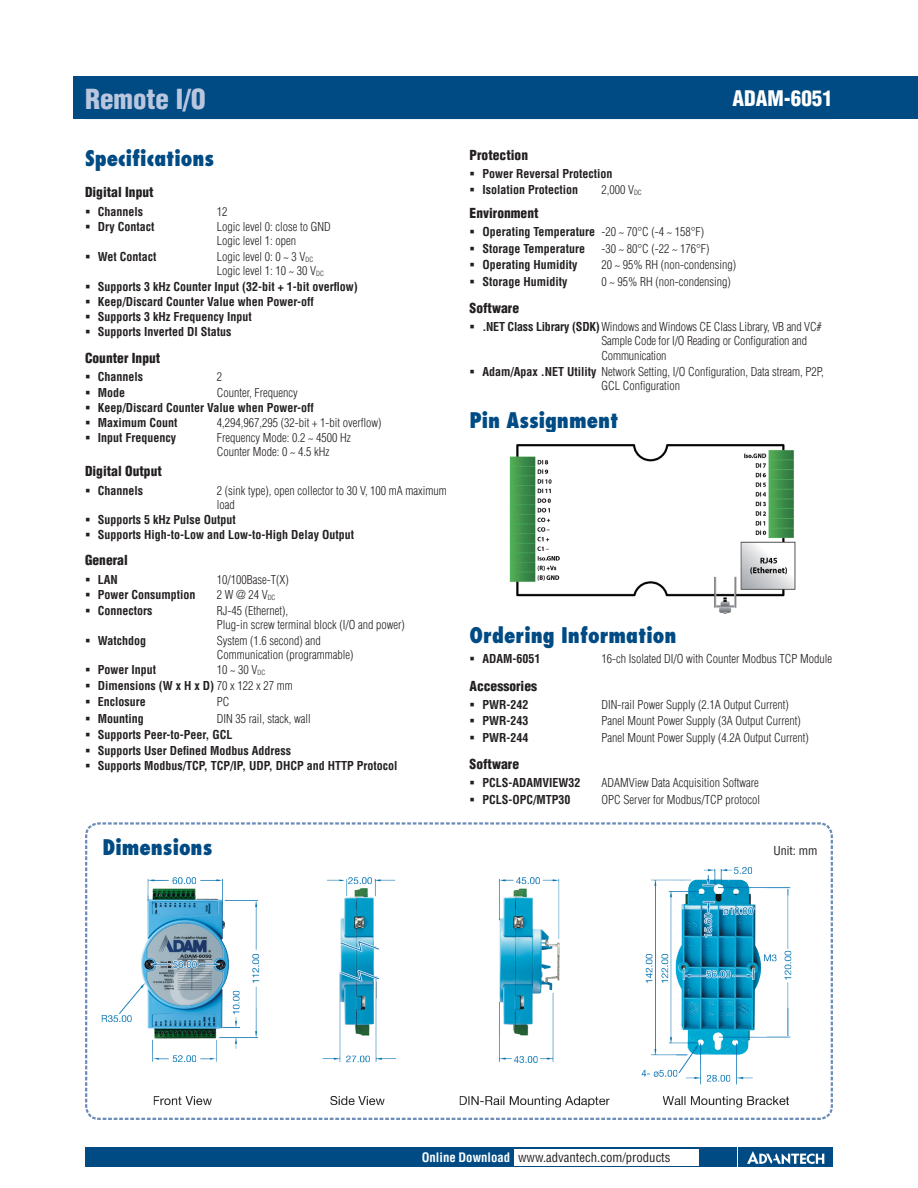
<style>
.page{position:relative;width:918px;height:1188px;background:#fff}
.page>*{position:absolute;margin:0;border:0;box-sizing:border-box;transform-origin:0 0}
.DS_Headline-1P{font:900 condensed 27px "Helvetica";color:#bac6de}
.DS_Paragraph_Header{font:800 condensed 21px "Futura";color:#004b84}
.DS_Headline-1P-2{font:900 condensed 21px "Helvetica";color:#fff}
.DS_Paragraph_Subhead{font:900 condensed 13.5px "Helvetica";color:#231f20}
.t1{font:condensed 12.75px "Helvetica";color:#231f20}
.t2{font:300 condensed 12px/14.2px "Helvetica";color:#231f20}
.t3{font:700 condensed 12px "Helvetica";color:#231f20}
.t4{font:condensed 12px "Helvetica";color:#231f20}
.s1{font-weight:300}
.s2{font-weight:700}
.s3{font-weight:700;color:#fff}
</style>
<div class="page">
<div style="left:85px;top:1147px;width:651px;height:20px;background:#004b84"></div>
<div style="left:738px;top:1147px;width:95px;height:20px;background:#004b84"></div>
<svg style="left:747px;top:1151px;width:77px;height:13px"></svg>
<div style="left:514px;top:1149px;width:184px;height:16px;background:#fff"></div>
<div style="left:74px;top:77px;width:844px;height:42px;background:#004b84"></div>
<img style="left:509px;top:444px;width:287px;height:170px">
<svg style="left:85px;top:822px;width:748px;height:298px"></svg>
<p class="DS_Headline-1P" style="left:85px;top:82px;width:122px">Remote I/O</p>
<p class="DS_Headline-1P-2" style="left:733px;top:86px;width:102px">ADAM-6051</p>
<p class="DS_Paragraph_Subhead" style="left:470px;top:146px;width:60px">Protection</p>
<p class="t3" style="left:482px;top:167px;width:131px">Power Reversal Protection</p>
<p class="t3" style="left:482px;top:182px;width:97px">Isolation Protection</p>
<p class="t2" style="left:601px;top:182px;width:42px">2,000 V<sub>DC</sub></p>
<p class="DS_Paragraph_Subhead" style="left:470px;top:205px;width:70px">Environment</p>
<p class="t3" style="left:482px;top:225px;width:223px">Operating Temperature <span class="s1">-20 ~ 70°C (-4 ~ 158°F)</span></p>
<p class="t3" style="left:482px;top:241px;width:104px">Storage Temperature</p>
<p class="t2" style="left:601px;top:241px;width:110px">-30 ~ 80°C (-22 ~ 176°F)</p>
<p class="t3" style="left:482px;top:258px;width:97px">Operating Humidity</p>
<p class="t2" style="left:601px;top:258px;width:136px">20 ~ 95% RH (non-condensing)</p>
<p class="t3" style="left:482px;top:274px;width:87px">Storage Humidity</p>
<p class="t2" style="left:601px;top:274px;width:131px">0 ~ 95% RH (non-condensing)</p>
<p class="DS_Paragraph_Subhead" style="left:470px;top:299px;width:51px">Software</p>
<p class="t2" style="left:601px;top:320px;width:222px;text-indent:-119px"><span class="s2">.NET Class Library (SDK)</span>Windows and Windows CE Class Library, VB and VC#<br>Sample Code for I/O Reading or Configuration and<br>Communication</p>
<p class="t2" style="left:601px;top:365px;width:224px;text-indent:-119px"><span class="s2">Adam/Apax .NET Utility</span> Network Setting, I/O Configuration, Data stream, P2P,<br>GCL Configuration</p>
<p class="DS_Paragraph_Header" style="left:470px;top:406px;width:150px">Pin Assignment</p>
<p class="DS_Paragraph_Header" style="left:85px;top:144px;width:131px">Specifications</p>
<p class="DS_Paragraph_Subhead" style="left:85px;top:184px;width:70px">Digital Input</p>
<p class="t3" style="left:98px;top:204px;width:47px">Channels</p>
<p class="t2" style="left:217px;top:204px;width:12px">12</p>
<p class="t3" style="left:98px;top:219px;width:58px">Dry Contact</p>
<p class="t2" style="left:217px;top:220px;width:115px">Logic level 0: close to GND<br>Logic level 1: open</p>
<p class="t3" style="left:98px;top:249px;width:60px">Wet Contact</p>
<p class="t2" style="left:217px;top:249px;width:109px">Logic level 0: 0 ~ 3 V<sub>DC<br></sub>Logic level 1: 10 ~ 30 V<sub>DC</sub></p>
<p class="t3" style="left:98px;top:279px;width:261px">Supports 3 kHz Counter Input (32-bit + 1-bit overflow)</p>
<p class="t3" style="left:98px;top:295px;width:218px">Keep/Discard Counter Value when Power-off</p>
<p class="t3" style="left:98px;top:309px;width:155px">Supports 3 kHz Frequency Input</p>
<p class="t3" style="left:98px;top:325px;width:135px">Supports Inverted DI Status</p>
<p class="DS_Paragraph_Subhead" style="left:85px;top:349px;width:77px">Counter Input</p>
<p class="t3" style="left:98px;top:370px;width:47px">Channels</p>
<p class="t2" style="left:217px;top:370px;width:7px">2</p>
<p class="t3" style="left:98px;top:385px;width:29px">Mode</p>
<p class="t2" style="left:217px;top:385px;width:83px">Counter, Frequency</p>
<p class="t3" style="left:98px;top:401px;width:218px">Keep/Discard Counter Value when Power-off</p>
<p class="t3" style="left:98px;top:415px;width:81px">Maximum Count</p>
<p class="t2" style="left:217px;top:416px;width:166px">4,294,967,295 (32-bit + 1-bit overflow)</p>
<p class="t3" style="left:98px;top:430px;width:80px">Input Frequency</p>
<p class="t2" style="left:217px;top:430px;width:135px">Frequency Mode: 0.2 ~ 4500 Hz<br>Counter Mode: 0 ~ 4.5 kHz</p>
<p class="DS_Paragraph_Subhead" style="left:85px;top:463px;width:78px">Digital Output</p>
<p class="t3" style="left:98px;top:483px;width:47px">Channels</p>
<p class="t2" style="left:217px;top:483px;width:232px">2 (sink type), open collector to 30 V, 100 mA maximum load</p>
<p class="t3" style="left:98px;top:512px;width:139px">Supports 5 kHz Pulse Output</p>
<p class="t3" style="left:98px;top:527px;width:258px">Supports High-to-Low and Low-to-High Delay Output</p>
<p class="DS_Paragraph_Subhead" style="left:85px;top:552px;width:44px">General</p>
<p class="t3" style="left:98px;top:572px;width:22px">LAN</p>
<p class="t2" style="left:217px;top:572px;width:73px">10/100Base-T(X)</p>
<p class="t3" style="left:98px;top:588px;width:99px">Power Consumption</p>
<p class="t2" style="left:217px;top:588px;width:60px">2 W @ 24 V<sub>DC</sub></p>
<p class="t3" style="left:98px;top:603px;width:56px">Connectors</p>
<p class="t2" style="left:217px;top:603px;width:189px">RJ-45 (Ethernet),<br>Plug-in screw terminal block (I/O and power)</p>
<p class="t3" style="left:98px;top:633px;width:50px">Watchdog</p>
<p class="t2" style="left:217px;top:633px;width:138px">System (1.6 second) and<br>Communication (programmable)</p>
<p class="t3" style="left:98px;top:663px;width:60px">Power Input</p>
<p class="t2" style="left:217px;top:663px;width:50px">10 ~ 30 V<sub>DC</sub></p>
<p class="t3" style="left:98px;top:678px;width:197px">Dimensions (W x H x D) <span class="s1">70 x 122 x 27 mm</span></p>
<p class="t3" style="left:98px;top:695px;width:49px">Enclosure</p>
<p class="t2" style="left:217px;top:695px;width:14px">PC</p>
<p class="t3" style="left:98px;top:711px;width:48px">Mounting</p>
<p class="t2" style="left:217px;top:711px;width:95px">DIN 35 rail, stack, wall</p>
<p class="t3" style="left:98px;top:727px;width:136px">Supports Peer-to-Peer, GCL</p>
<p class="t3" style="left:98px;top:743px;width:195px">Supports User Defined Modbus Address</p>
<p class="t3" style="left:98px;top:759px;width:301px">Supports Modbus/TCP, TCP/IP, UDP, DHCP and HTTP Protocol</p>
<p class="DS_Paragraph_Header" style="left:470px;top:621px;width:208px">Ordering Information</p>
<p class="t3" style="left:482px;top:652px;width:60px">ADAM-6051</p>
<p class="t2" style="left:601px;top:652px;width:232px">16-ch Isolated DI/O with Counter Modbus TCP Module</p>
<p class="DS_Paragraph_Subhead" style="left:470px;top:677px;width:69px">Accessories</p>
<p class="t3" style="left:482px;top:697px;width:47px">PWR-242</p>
<p class="t2" style="left:601px;top:697px;width:189px">DIN-rail Power Supply (2.1A Output Current)</p>
<p class="t3" style="left:482px;top:714px;width:47px">PWR-243</p>
<p class="t2" style="left:601px;top:714px;width:201px">Panel Mount Power Supply (3A Output Current)</p>
<p class="t3" style="left:482px;top:730px;width:47px">PWR-244</p>
<p class="t2" style="left:601px;top:730px;width:209px">Panel Mount Power Supply (4.2A Output Current)</p>
<p class="DS_Paragraph_Subhead" style="left:470px;top:756px;width:51px">Software</p>
<p class="t3" style="left:482px;top:776px;width:100px">PCLS-ADAMVIEW32</p>
<p class="t2" style="left:601px;top:776px;width:159px">ADAMView Data Acquisition Software</p>
<p class="t3" style="left:482px;top:792px;width:90px">PCLS-OPC/MTP30</p>
<p class="t2" style="left:601px;top:792px;width:160px">OPC Server for Modbus/TCP protocol</p>
<p class="DS_Paragraph_Header" style="left:102px;top:833px;width:111px">Dimensions</p>
<p class="t4" style="left:774px;top:843px;width:46px">Unit: mm</p>
<p class="t1" style="left:422px;top:1150px;width:250px"><span class="s3">Online Download</span> www.advantech.com/products</p>
</div>
